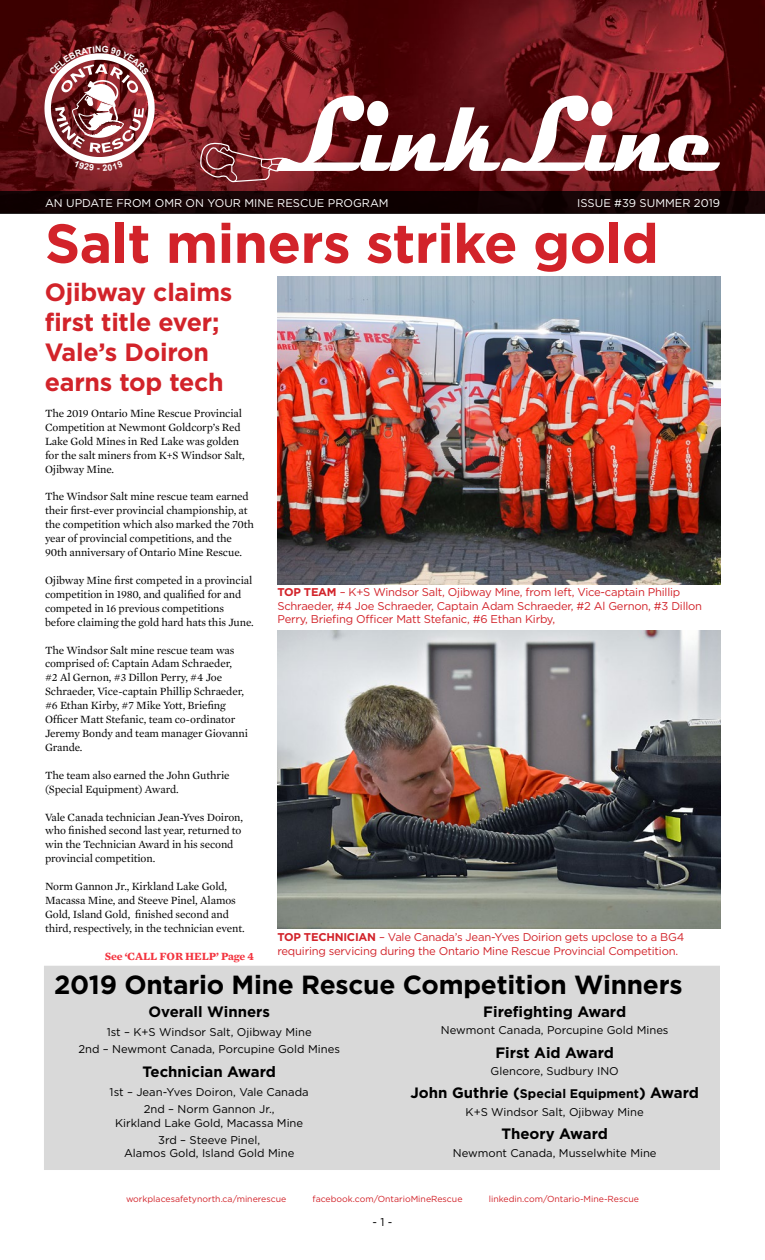
<style>
.page{position:relative;width:765px;height:1260px;background:#fff}
.page>*{position:absolute;margin:0;border:0;box-sizing:border-box;transform-origin:0 0}
.t1{font:700 55px "Gotham";letter-spacing:-.01em;color:#d2232a}
.t2{font:700 26.25px "Gotham";letter-spacing:-.01em;color:#000}
.t3{font:700 25px/30px "Gotham";letter-spacing:-.01em;color:#d2232a}
.t4{font:700 15px "Gotham";color:#000}
.t5{font:11.25px/13.9px "Mercury Text G1";letter-spacing:-.01em;color:#000}
.t6{font:11.25px/13.5px "Gotham";letter-spacing:-.02em;color:#d2232a}
.t7{font:11.25px/17.4px "Gotham";color:#000;text-align:center}
.t8{font:11.25px "Gotham";color:#fff}
.t9{font:700 11.25px "Mercury Text G1";letter-spacing:-.01em;color:#f33540}
.t10{font:8.75px "Gotham";color:#d2232a}
.s1{font-weight:700}
.s2{font-size:12.5px}
</style>
<div class="page">
<div style="left:45px;top:966px;width:674px;height:203px;background:#d9d9d9"></div>
<img style="left:0;top:0;width:765px;height:191px">
<svg style="left:200px;top:96px;width:520px;height:87px"></svg>
<div style="left:0;top:191px;width:765px;height:22px;background:#0f0102"></div>
<img style="left:277px;top:277px;width:444px;height:307px">
<img style="left:278px;top:630px;width:442px;height:299px">
<svg style="left:44px;top:46px;width:111px;height:125px"></svg>
<p class="t8" style="left:45px;top:196px;width:345px">AN UPDATE FROM OMR ON YOUR MINE RESCUE PROGRAM</p>
<p class="t8" style="left:577px;top:196px;width:144px">ISSUE #39 SUMMER 2019</p>
<h1 class="t1" style="left:45px;top:210px;width:615px">Salt miners strike gold</h1>
<h3 class="t3" style="left:45px;top:277px;width:189px">Ojibway claims first title ever;<br>Vale’s Doiron earns top tech</h3>
<p class="t5" style="left:45px;top:406px;width:201px">The 2019 Ontario Mine Rescue Provincial Competition at Newmont Goldcorp’s Red Lake Gold Mines in Red Lake was golden for the salt miners from K+S Windsor Salt, Ojibway Mine.</p>
<p class="t5" style="left:45px;top:489px;width:210px">The Windsor Salt mine rescue team earned their first-ever provincial championship, at the competition which also marked the 70th year of provincial competitions, and the 90th anniversary of Ontario Mine Rescue.</p>
<p class="t5" style="left:45px;top:573px;width:210px">Ojibway Mine first competed in a provincial competition in 1980, and qualified for and competed in 16 previous competitions before claiming the gold hard hats this June.</p>
<p class="t5" style="left:45px;top:643px;width:205px">The Windsor Salt mine rescue team was comprised of: Captain Adam Schraeder,<br>#2 Al Gernon, #3 Dillon Perry, #4 Joe Schraeder, Vice-captain Phillip Schraeder, #6 Ethan Kirby, #7 Mike Yott, Briefing Officer Matt Stefanic, team co-ordinator Jeremy Bondy and team manager Giovanni Grande.</p>
<p class="t5" style="left:45px;top:768px;width:186px">The team also earned the John Guthrie (Special Equipment) Award.</p>
<p class="t5" style="left:45px;top:810px;width:200px">Vale Canada technician Jean-Yves Doiron, who finished second last year, returned to win the Technician Award in his second provincial competition.</p>
<p class="t5" style="left:45px;top:879px;width:201px">Norm Gannon Jr., Kirkland Lake Gold, Macassa Mine, and Steeve Pinel, Alamos Gold, Island Gold, finished second and third, respectively, in the technician event.</p>
<p class="t9" style="left:105px;top:949px;width:151px">See ‘CALL FOR HELP’ Page 4</p>
<p class="t6" style="left:277px;top:586px;width:426px"><span class="s1">TOP TEAM</span> – K+S Windsor Salt, Ojibway Mine, from left, Vice-captain Phillip<br>Schraeder, #4 Joe Schraeder, Captain Adam Schraeder, #2 Al Gernon, #3 Dillon<br>Perry, Briefing Officer Matt Stefanic, #6 Ethan Kirby,</p>
<p class="t6" style="left:277px;top:931px;width:408px"><span class="s1">TOP TECHNICIAN</span> – Vale Canada’s Jean-Yves Doirion gets upclose to a BG4 requiring servicing during the Ontario Mine Rescue Provincial Competition.</p>
<h2 class="t2" style="left:54px;top:969px;width:630px">2019 Ontario Mine Rescue Competition Winners</h2>
<h3 class="t4" style="left:148px;top:1002px;width:123px">Overall Winners</h3>
<p class="t7" style="left:78px;top:1023px;width:263px">1st – K+S Windsor Salt, Ojibway Mine<br>2nd – Newmont Canada, Porcupine Gold Mines</p>
<h3 class="t4" style="left:142px;top:1062px;width:135px">Technician Award</h3>
<p class="t7" style="left:110px;top:1083px;width:201px">1st – Jean-Yves Doiron, Vale Canada<br>2nd – Norm Gannon Jr.,</p>
<p class="t7" style="left:115px;top:1114px;width:190px">Kirkland Lake Gold, Macassa Mine<br>3rd – Steeve Pinel,</p>
<p class="t7" style="left:124px;top:1145px;width:172px">Alamos Gold, Island Gold Mine</p>
<h3 class="t4" style="left:483px;top:1002px;width:144px">Firefighting Award</h3>
<p class="t7" style="left:441px;top:1021px;width:229px">Newmont Canada, Porcupine Gold Mines</p>
<h3 class="t4" style="left:495px;top:1043px;width:120px">First Aid Award</h3>
<p class="t7" style="left:491px;top:1062px;width:130px">Glencore, Sudbury INO</p>
<h3 class="t4" style="left:410px;top:1084px;width:290px">John Guthrie (<span class="s2">Special Equipment</span>) Award</h3>
<p class="t7" style="left:466px;top:1103px;width:180px">K+S Windsor Salt, Ojibway Mine</p>
<h3 class="t4" style="left:501px;top:1125px;width:108px">Theory Award</h3>
<p class="t7" style="left:453px;top:1144px;width:205px">Newmont Canada, Musselwhite Mine</p>
<p class="t10" style="left:126px;top:1194px;width:162px">workplacesafetynorth.ca/minerescue</p>
<p class="t10" style="left:313px;top:1194px;width:151px">facebook.com/OntarioMineRescue</p>
<p class="t10" style="left:489px;top:1194px;width:152px">linkedin.com/Ontario-Mine-Rescue</p>
<p class="t7" style="left:373px;top:1214px;width:21px">- 1 -</p>
</div>
